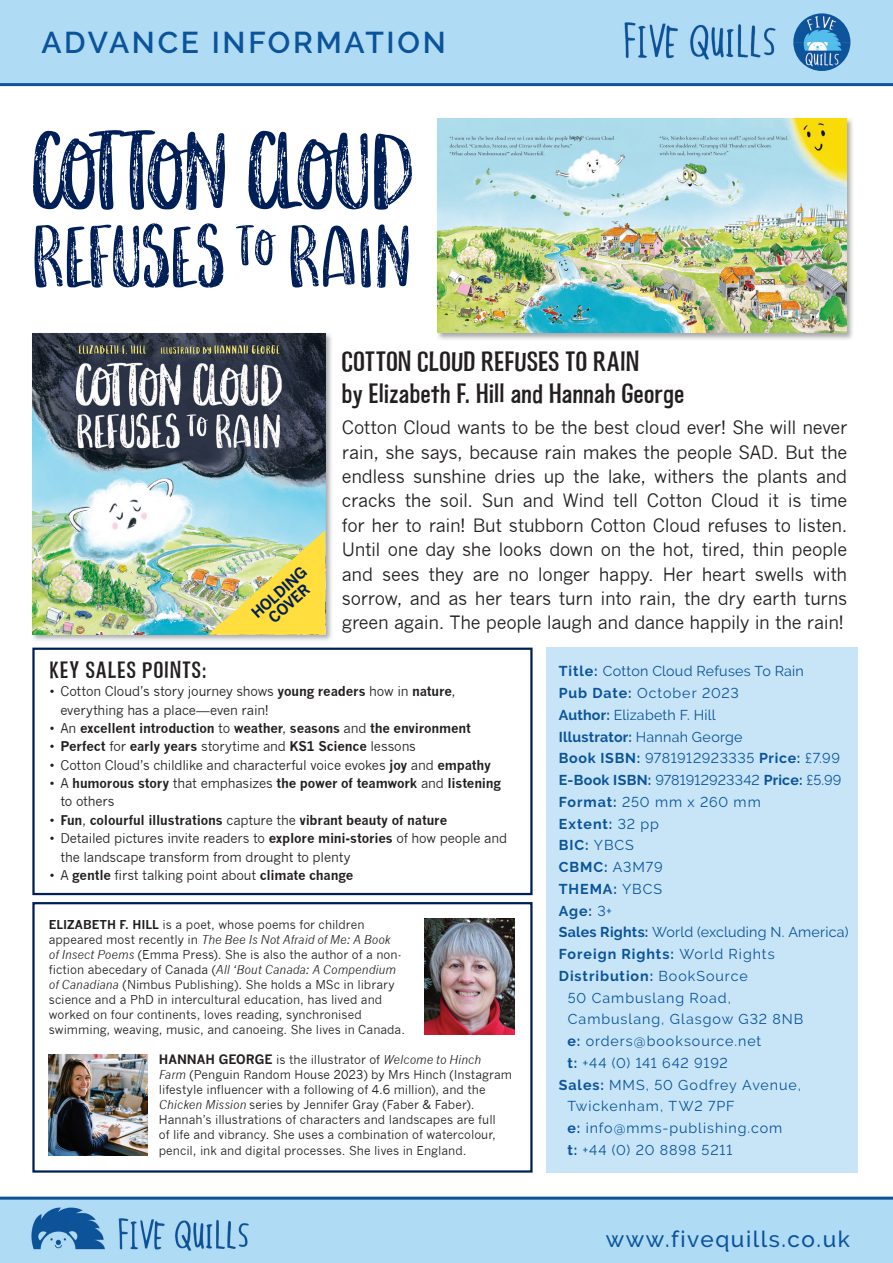
<style>
.page{position:relative;width:893px;height:1263px;background:#fff}
.page>*{position:absolute;margin:0;border:0;box-sizing:border-box;transform-origin:0 0}
.t1{font:133.2px "Lucky Flamingo";letter-spacing:-.045em;color:#001f56}
.t2{font:107.85px "Lucky Flamingo";letter-spacing:-.01em;color:#001f56}
.t3{font:600 30px "Raleway";letter-spacing:.09em;color:#0b539a}
.t4{font:700 28.5px/31.5px "Flinga Ling";letter-spacing:.02em;color:#231f20}
.t5{font:700 24px "Flinga Ling";letter-spacing:.05em;color:#231f20}
.t6{font:500 22.5px "Raleway";letter-spacing:.07em;color:#0b539a}
.t7{font:18px/24.3px "News Gothic";letter-spacing:-.02em;color:#231f20;text-align:justify}
.t8{font:700 15px/15px "News Gothic";color:#001f56;text-align:center}
.t9{font:14.25px "Raleway";letter-spacing:.055em;color:#0b539a}
.t10{font:700 14.25px "Raleway";letter-spacing:.065em;color:#0b539a}
.t11{font:14.25px "Raleway";letter-spacing:.015em;color:#0b539a}
.t12{font:14.25px "Raleway";letter-spacing:.005em;color:#0b539a}
.t13{font:700 14.25px "Raleway";letter-spacing:.015em;color:#0b539a}
.t14{font:13.2px/18.3px "News Gothic";letter-spacing:-.015em;color:#231f20}
.t15{font:700 13.2px/18.3px "News Gothic";letter-spacing:-.01em;color:#231f20}
.t16{font:12px/15px "News Gothic";color:#231f20}
.s1{font-size:137.7px}
.s2{font-size:134.55px}
.s3{font-weight:700}
.s4{font-weight:400}
.s5{font-style:italic}
.s6{font-weight:700;font-size:12.75px}
</style>
<div class="page">
<div style="left:546px;top:648px;width:312px;height:524px;background:#c7e5f7"></div>
<div style="left:32px;top:902px;width:501px;height:270px;border:2px solid #001f56"></div>
<div style="left:32px;top:648px;width:501px;height:247px;border:2px solid #001f56"></div>
<img style="left:32px;top:333px;width:300px;height:308px">
<img style="left:33px;top:334px;width:292px;height:300px">
<div style="left:0;top:0;width:893px;height:86px;background:#afdbf4"></div>
<div style="left:0;top:1196px;width:893px;height:67px;background:#afdbf4"></div>
<img style="left:620px;top:22px;width:156px;height:38px">
<img style="left:115px;top:1219px;width:134px;height:32px">
<img style="left:31px;top:1205px;width:74px;height:47px">
<img style="left:793px;top:13px;width:57px;height:58px">
<img style="left:424px;top:919px;width:90px;height:115px">
<img style="left:49px;top:1054px;width:98px;height:101px">
<img style="left:437px;top:118px;width:416px;height:222px">
<img style="left:437px;top:119px;width:409px;height:214px">
<img style="left:208px;top:528px;width:118px;height:108px">
<h3 class="t3" style="left:41px;top:25px;width:406px">ADVANCE INFORMATION</h3>
<h1 class="t1" style="left:32px;top:115px;width:385px"><span class="s1">C</span><span class="s2">o</span>tton <span class="s1">C</span>loud</h1>
<h2 class="t2" style="left:33px;top:211px;width:382px">Refuses <sup>to</sup> Rain</h2>
<h3 class="t4" style="left:342px;top:345px;width:344px">COTTON CLOUD REFUSES TO RAIN<br>by Elizabeth F. Hill and Hannah George</h3>
<p class="t7" style="left:342px;top:416px;width:507px">Cotton Cloud wants to be the best cloud ever! She will never rain, she says, because rain makes the people SAD. But the endless sunshine dries up the lake, withers the plants and cracks the soil. Sun and Wind tell Cotton Cloud it is time for her to rain! But stubborn Cotton Cloud refuses to listen.<br>Until one day she looks down on the hot, tired, thin people and sees they are no longer happy. Her heart swells with sorrow, and as her tears turn into rain, the dry earth turns green again. The people laugh and dance happily in the rain!</p>
<p class="t11" style="left:559px;top:663px;width:247px"><span class="s3">Title:</span> Cotton Cloud Refuses To Rain</p>
<p class="t9" style="left:559px;top:685px;width:181px"><span class="s3">Pub Date:</span> October 2023</p>
<p class="t11" style="left:559px;top:707px;width:159px"><span class="s3">Author:</span> Elizabeth F. Hill</p>
<p class="t13" style="left:559px;top:728px;width:185px">Illustrator: <span class="s4">Hannah George</span></p>
<p class="t9" style="left:559px;top:750px;width:283px"><span class="s3">Book ISBN:</span> 9781912923335 <span class="s3">Price:</span> £7.99</p>
<p class="t12" style="left:559px;top:772px;width:284px"><span class="s3">E-Book ISBN:</span> 9781912923342 <span class="s3">Price:</span> £5.99</p>
<p class="t9" style="left:559px;top:794px;width:204px"><span class="s3">Format:</span> 250 mm x 260 mm</p>
<p class="t10" style="left:559px;top:815px;width:102px">Extent: <span class="s4">32 pp</span></p>
<p class="t10" style="left:559px;top:837px;width:77px">BIC: <span class="s4">YBCS</span></p>
<p class="t10" style="left:559px;top:859px;width:105px">CBMC: <span class="s4">A3M79</span></p>
<p class="t10" style="left:559px;top:881px;width:105px">THEMA: <span class="s4">YBCS</span></p>
<p class="t10" style="left:559px;top:902px;width:55px">Age: <span class="s4">3+</span></p>
<p class="t11" style="left:559px;top:924px;width:291px"><span class="s3">Sales Rights:</span> World (excluding N. America)</p>
<p class="t10" style="left:559px;top:946px;width:218px">Foreign Rights: <span class="s4">World Rights</span></p>
<p class="t10" style="left:559px;top:968px;width:190px">Distribution: <span class="s4">BookSource</span></p>
<p class="t9" style="left:568px;top:989px;width:165px">50 Cambuslang Road,</p>
<p class="t9" style="left:568px;top:1011px;width:237px">Cambuslang, Glasgow G32 8NB</p>
<p class="t9" style="left:567px;top:1033px;width:195px"><span class="s3">e:</span> orders@booksource.net</p>
<p class="t9" style="left:567px;top:1055px;width:162px"><span class="s3">t:</span> +44 (0) 141 642 9192</p>
<p class="t9" style="left:559px;top:1076px;width:244px"><span class="s3">Sales:</span> MMS, 50 Godfrey Avenue,</p>
<p class="t9" style="left:567px;top:1098px;width:169px">Twickenham, TW2 7PF</p>
<p class="t9" style="left:567px;top:1120px;width:216px"><span class="s3">e:</span> info@mms-publishing.com</p>
<p class="t9" style="left:567px;top:1141px;width:166px"><span class="s3">t:</span> +44 (0) 20 8898 5211</p>
<p class="t8" style="left:249px;top:609px;width:70px;rotate:-42deg">HOLDING<br>COVER</p>
<h3 class="t5" style="left:50px;top:656px;width:158px">KEY SALES POINTS:</h3>
<p class="t14" style="left:60px;top:682px;width:397px;text-indent:-10px">• Cotton Cloud’s story journey shows <span class="s3">young readers</span> how in <span class="s3">nature</span>, everything has a place—even rain!</p>
<p class="t15" style="left:50px;top:719px;width:423px"><span class="s4">• An</span> excellent introduction <span class="s4">to</span> weather<span class="s4">,</span> seasons <span class="s4">and</span> the environment</p>
<p class="t15" style="left:50px;top:737px;width:368px"><span class="s4">•</span> Perfect <span class="s4">for</span> early years <span class="s4">storytime and</span> KS1 Science <span class="s4">lessons</span></p>
<p class="t14" style="left:50px;top:756px;width:442px">• Cotton Cloud’s childlike and characterful voice evokes <span class="s3">joy</span> and <span class="s3">empathy</span></p>
<p class="t15" style="left:60px;top:774px;width:442px;text-indent:-10px"><span class="s4">• A</span> humorous story <span class="s4">that emphasizes</span> the power of teamwork <span class="s4">and</span> listening <span class="s4">to others</span></p>
<p class="t15" style="left:50px;top:811px;width:399px"><span class="s4">•</span> Fun<span class="s4">,</span> colourful illustrations <span class="s4">capture the</span> vibrant beauty of nature</p>
<p class="t14" style="left:60px;top:829px;width:448px;text-indent:-11px">• Detailed pictures invite readers to <span class="s3">explore mini-stories</span> of how people and the landscape transform from drought to plenty</p>
<p class="t14" style="left:50px;top:866px;width:305px">• A <span class="s3">gentle</span> first talking point about <span class="s3">climate change</span></p>
<p class="t16" style="left:49px;top:917px;width:358px"><span class="s3">ELIZABETH F. HILL</span> is a poet, whose poems for children appeared most recently in <span class="s5">The Bee Is Not Afraid of Me: A Book<br>of Insect Poems</span> (Emma Press). She is also the author of a non&shy;fiction abecedary of Canada (<span class="s5">All ‘Bout Canada: A Compendium of Canadiana</span> (Nimbus Publishing). She holds a MSc in library science and a PhD in intercultural education, has lived and worked on four continents, loves reading, synchronised swimming, weaving, music, and canoeing. She lives in Canada.</p>
<p class="t16" style="left:159px;top:1052px;width:355px"><span class="s6">HANNAH GEORGE</span> is the illustrator of <span class="s5">Welcome to Hinch<br>Farm</span> (Penguin Random House 2023) by Mrs Hinch (Instagram lifestyle influencer with a following of 4.6 million), and the <span class="s5">Chicken Mission</span> series by Jennifer Gray (Faber &amp; Faber).<br>Hannah’s illustrations of characters and landscapes are full<br>of life and vibrancy. She uses a combination of watercolour, pencil, ink and digital processes. She lives in England.</p>
<h3 class="t6" style="left:606px;top:1226px;width:246px">www.fivequills.co.uk</h3>
</div>
